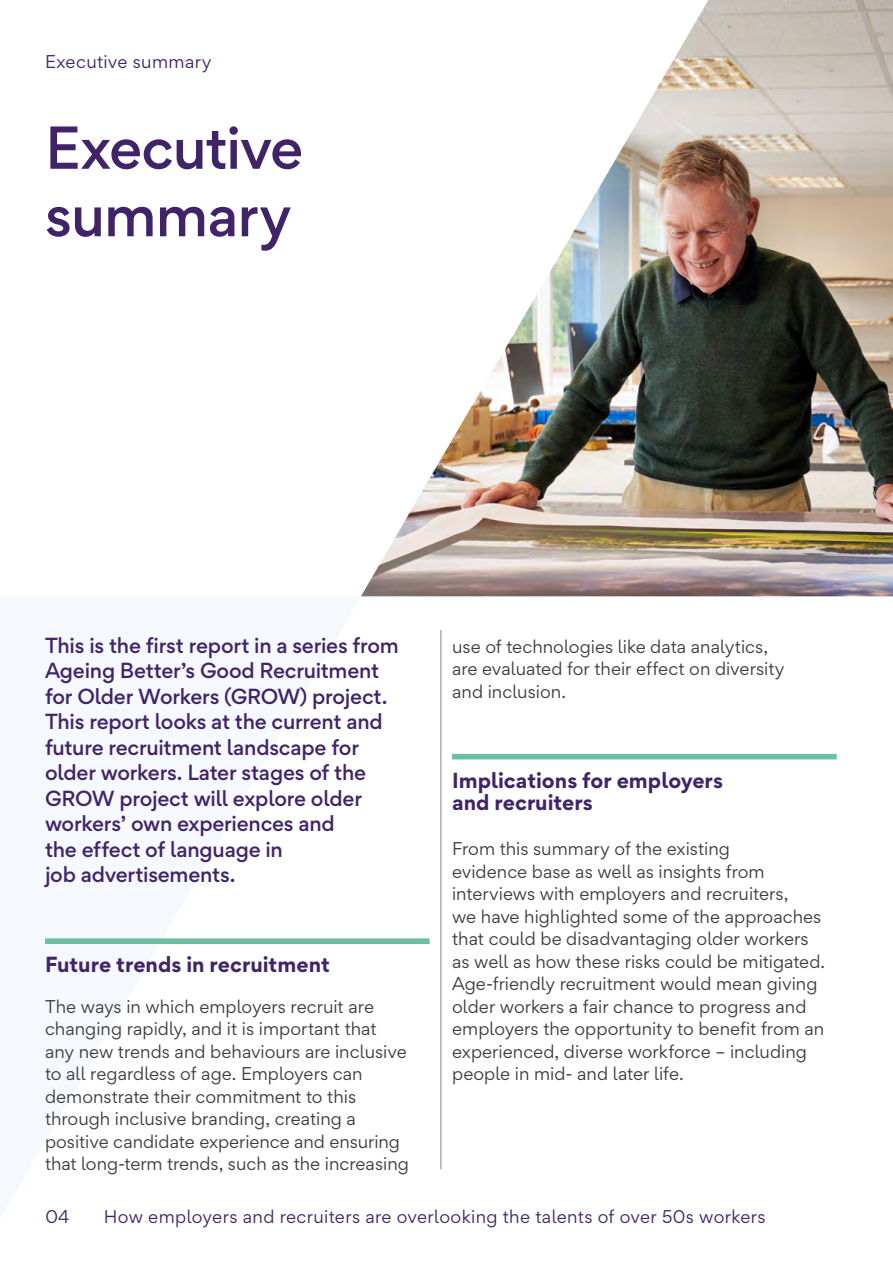
<style>
.page{position:relative;width:893px;height:1263px;background:#fff}
.page>*{position:absolute;margin:0;border:0;box-sizing:border-box;transform-origin:0 0}
.t1{font:500 54px/67.5px "Gordita";letter-spacing:-.02em;color:#412468}
.t2{font:500 19.5px/25.5px "Gordita";letter-spacing:-.01em;color:#412468}
.t3{font:700 19.5px/22.5px "Gordita";color:#412468}
.t4{font:16.5px/22.5px "Gordita";color:#3c3c3b}
.t5{font:16.5px "Gordita";letter-spacing:.02em;color:#412468}
</style>
<div class="page">
<hr style="left:441px;top:630px;width:1px;height:539px;background:#878787">
<div style="left:452px;top:754px;width:385px;height:5px;background:#6bbfa3"></div>
<div style="left:45px;top:938px;width:385px;height:6px;background:#6bbfa3"></div>
<img style="left:361px;top:0;width:532px;height:596px">
<p class="t5" style="left:45px;top:50px;width:168px">Executive summary</p>
<h1 class="t1" style="left:45px;top:114px;width:260px">Executive summary</h1>
<p class="t2" style="left:45px;top:632px;width:355px">This is the first report in a series from<br>Ageing Better’s Good Recruitment for Older Workers (GROW) project.<br>This report looks at the current and future recruitment landscape for older workers. Later stages of the<br>GROW project will explore older workers’ own experiences and<br>the effect of language in<br>job advertisements.</p>
<p class="t3" style="left:45px;top:953px;width:286px">Future trends in recruitment</p>
<p class="t4" style="left:45px;top:994px;width:365px">The ways in which employers recruit are changing rapidly, and it is important that any new trends and behaviours are inclusive to all regardless of age. Employers can demonstrate their commitment to this through inclusive branding, creating a positive candidate experience and ensuring that long-term trends, such as the increasing</p>
<p class="t4" style="left:452px;top:634px;width:334px">use of technologies like data analytics, are evaluated for their effect on diversity and inclusion.</p>
<p class="t3" style="left:452px;top:768px;width:272px">Implications for employers and recruiters</p>
<p class="t4" style="left:452px;top:837px;width:375px">From this summary of the existing<br>evidence base as well as insights from interviews with employers and recruiters,<br>we have highlighted some of the approaches that could be disadvantaging older workers as well as how these risks could be mitigated.<br>Age-friendly recruitment would mean giving older workers a fair chance to progress and employers the opportunity to benefit from an experienced, diverse workforce – including people in mid- and later life.</p>
<p class="t5" style="left:45px;top:1204px;width:26px">04</p>
<p class="t5" style="left:104px;top:1204px;width:663px">How employers and recruiters are overlooking the talents of over 50s workers</p>
</div>
